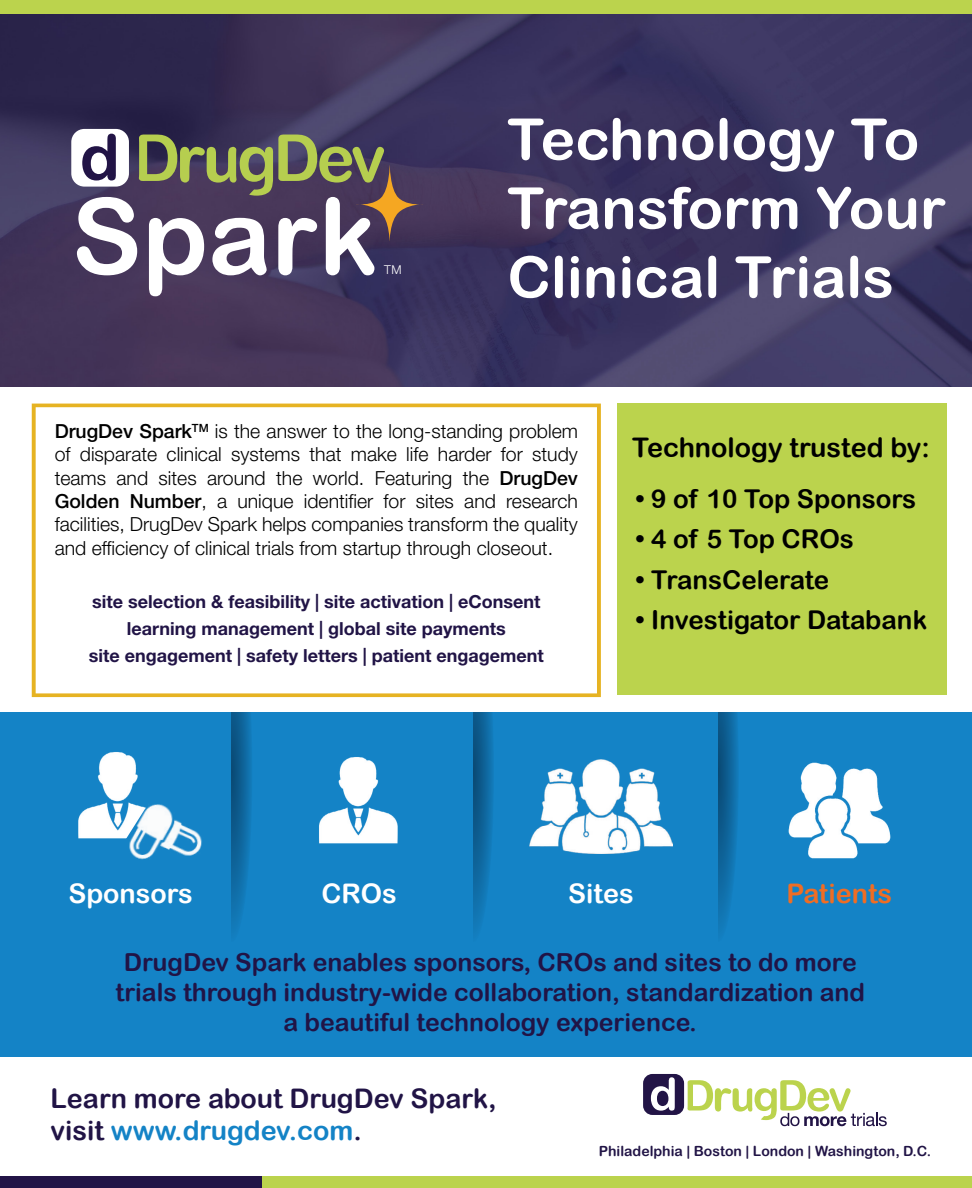
<style>
.page{position:relative;width:972px;height:1188px;background:#fff}
.page>*{position:absolute;margin:0;border:0;box-sizing:border-box;transform-origin:0 0}
.t1{font:57.45px/68.8px "Arial Rounded MT Bold";color:#fff}
.t2{font:27px/32.4px "Arial Rounded MT Bold";color:#211446}
.t3{font:27px "Arial Rounded MT Bold";color:#000}
.t4{font:27px "Arial Rounded MT Bold";color:#fff}
.t5{font:27px "Arial Rounded MT Bold";color:#ef6d24}
.t6{font:25.95px "Arial Rounded MT Bold";color:#000}
.t7{font:24.9px/29.8px "Arial Rounded MT Bold";color:#211446;text-align:center}
.t8{font:300 19.5px/23.4px "Helvetica Neue LT Std";color:#000;text-align:justify}
.t9{font:700 18px/27px "Helvetica Neue LT Std";color:#211446;text-align:center}
.t10{font:14.1px "Arial Rounded MT Bold";color:#211446}
.t11{font:300 12.15px "Helvetica Neue LT Std";color:#fff}
.s1{font-weight:500}
.s2{color:#1483c6}
</style>
<div class="page">
<div style="left:261px;top:1177px;width:711px;height:11px;background:#bbd34d"></div>
<div style="left:0;top:1177px;width:261px;height:11px;background:#221446"></div>
<img style="left:0;top:13px;width:972px;height:373px">
<div style="left:0;top:713px;width:972px;height:344px;background:#1483c6"></div>
<svg style="left:232px;top:713px;width:20px;height:219px"></svg>
<svg style="left:473px;top:713px;width:20px;height:219px"></svg>
<div style="left:617px;top:404px;width:329px;height:291px;background:#bbd34d"></div>
<svg style="left:32px;top:404px;width:569px;height:293px"></svg>
<svg style="left:718px;top:713px;width:20px;height:219px"></svg>
<div style="left:0;top:0;width:972px;height:13px;background:#bbd34d"></div>
<img style="left:529px;top:760px;width:144px;height:93px">
<img style="left:319px;top:757px;width:79px;height:87px">
<img style="left:78px;top:752px;width:60px;height:87px">
<img style="left:117px;top:785px;width:85px;height:75px">
<img style="left:788px;top:762px;width:103px;height:97px">
<div style="left:643px;top:1074px;width:41px;height:41px;background:#221446;border-radius:9px"></div>
<svg style="left:651px;top:1077px;width:24px;height:34px"></svg>
<svg style="left:687px;top:1080px;width:200px;height:46px"></svg>
<div style="left:71px;top:129px;width:58px;height:58px;background:#fff;border-radius:13px"></div>
<svg style="left:77px;top:134px;width:347px;height:162px"></svg>
<p class="t11" style="left:384px;top:262px;width:19px">TM</p>
<h1 class="t1" style="left:507px;top:104px;width:440px">Technology To<br>Transform Your<br>Clinical Trials</h1>
<p class="t8" style="left:55px;top:419px;width:525px"><span class="s1">DrugDev Spark</span><sup>TM</sup> is the answer to the long-standing problem of disparate clinical systems that make life harder for study teams and sites around the world. Featuring the <span class="s1">DrugDev Golden Number</span>, a unique identifier for sites and research facilities, DrugDev Spark helps companies transform the quality and efficiency of clinical trials from startup through closeout.</p>
<p class="t9" style="left:89px;top:587px;width:456px">site selection &amp; feasibility | site activation | eConsent learning management | global site payments<br>site engagement | safety letters | patient engagement</p>
<h2 class="t3" style="left:632px;top:431px;width:299px">Technology trusted by:</h2>
<h3 class="t6" style="left:636px;top:483px;width:282px">• 9 of 10 Top Sponsors</h3>
<h3 class="t6" style="left:636px;top:524px;width:220px">• 4 of 5 Top CROs</h3>
<h3 class="t6" style="left:636px;top:564px;width:195px">• TransCelerate</h3>
<h3 class="t6" style="left:636px;top:605px;width:293px">• Investigator Databank</h3>
<h2 class="t4" style="left:68px;top:877px;width:126px">Sponsors</h2>
<h2 class="t4" style="left:321px;top:877px;width:77px">CROs</h2>
<h2 class="t4" style="left:568px;top:877px;width:67px">Sites</h2>
<h2 class="t5" style="left:786px;top:877px;width:107px">Patients</h2>
<p class="t7" style="left:116px;top:947px;width:751px">DrugDev Spark enables sponsors, CROs and sites to do more trials through industry-wide collaboration, standardization and a beautiful technology experience.</p>
<h2 class="t2" style="left:51px;top:1081px;width:447px">Learn more about DrugDev Spark, visit <span class="s2">www.drugdev.com</span>.</h2>
<p class="t10" style="left:599px;top:1142px;width:334px">Philadelphia | Boston | London | Washington, D.C.</p>
</div>
